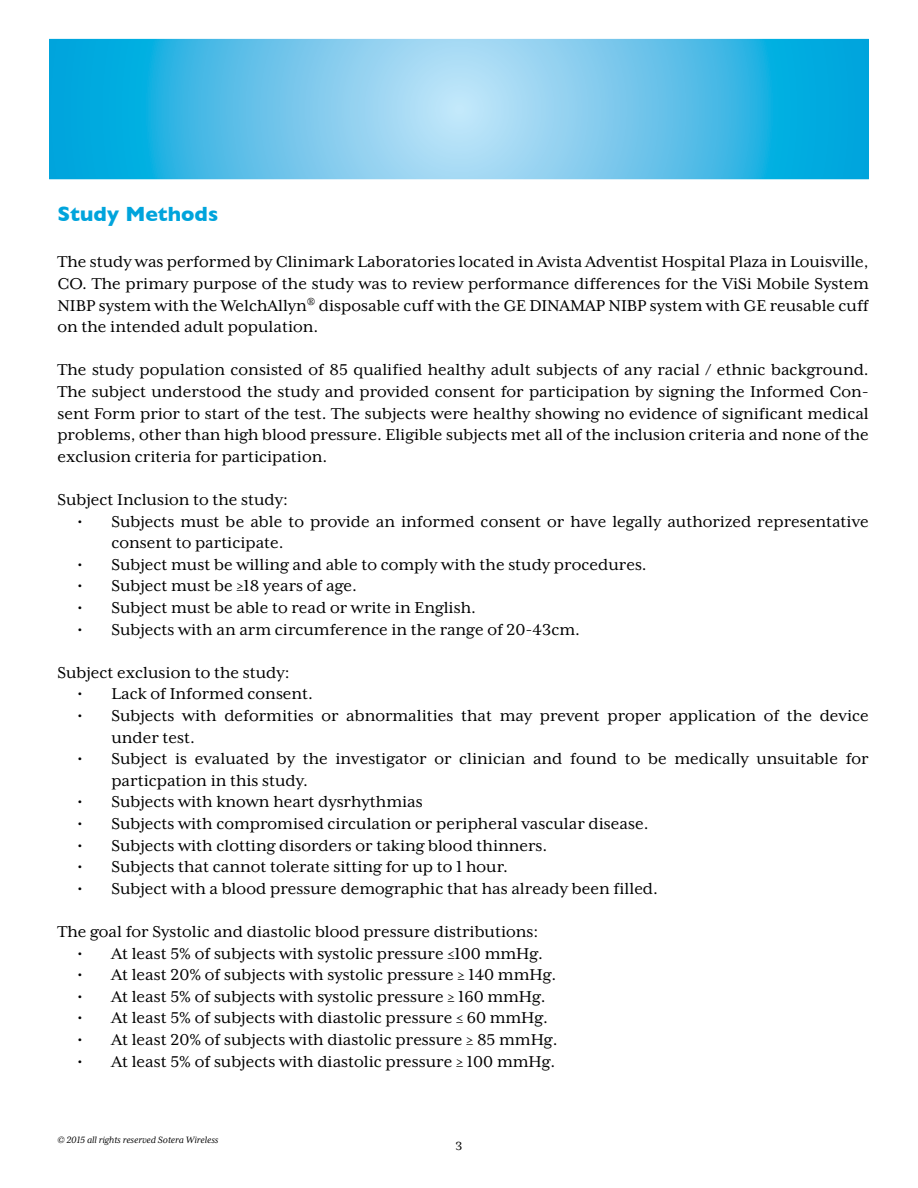
<style>
.page{position:relative;width:918px;height:1188px;background:#fff}
.page>*{position:absolute;margin:0;border:0;box-sizing:border-box;transform-origin:0 0}
.t1{font:700 21px "Gill Sans";color:#00a4dc}
.t2{font:18px/21.6px "Mrs Eaves XL Serif OT";color:#000}
.t3{font:13.5px "Mrs Eaves XL Serif OT";color:#000}
.t4{font:italic 10.5px "Mrs Eaves XL Serif OT";color:#000}
</style>
<div class="page">
<svg style="left:52px;top:42px;width:814px;height:134px;background:#5ac1e9"></svg>
<p class="t1" style="left:57px;top:201px;width:162px">Study Methods</p>
<p class="t2" style="left:57px;top:251px;width:813px;text-align:justify">The study was performed by Clinimark Laboratories located in Avista Adventist Hospital Plaza in Louisville, CO. The primary purpose of the study was to review performance differences for the ViSi Mobile System NIBP system with the WelchAllyn<sup>®</sup> disposable cuff with the GE DINAMAP NIBP system with GE reusable cuff on the intended adult population.</p>
<p class="t2" style="left:57px;top:359px;width:813px;text-align:justify">The study population consisted of 85 qualified healthy adult subjects of any racial / ethnic background.<br>The subject understood the study and provided consent for participation by signing the Informed Con&shy;sent Form prior to start of the test. The subjects were healthy showing no evidence of significant medical problems, other than high blood pressure. Eligible subjects met all of the inclusion criteria and none of the exclusion criteria for participation.</p>
<p class="t2" style="left:57px;top:489px;width:232px">Subject Inclusion to the study:</p>
<p class="t2" style="left:111px;top:511px;width:759px;text-indent:-34px">• Subjects must be able to provide an informed consent or have legally authorized representative consent to participate.</p>
<p class="t2" style="left:78px;top:554px;width:571px">• Subject must be willing and able to comply with the study procedures.</p>
<p class="t2" style="left:78px;top:575px;width:281px">• Subject must be ≥18 years of age.</p>
<p class="t2" style="left:78px;top:597px;width:400px">• Subject must be able to read or write in English.</p>
<p class="t2" style="left:78px;top:619px;width:504px">• Subjects with an arm circumference in the range of 20-43cm.</p>
<p class="t2" style="left:57px;top:662px;width:234px">Subject exclusion to the study:</p>
<p class="t2" style="left:78px;top:683px;width:237px">• Lack of Informed consent.</p>
<p class="t2" style="left:111px;top:705px;width:759px;text-indent:-34px">• Subjects with deformities or abnormalities that may prevent proper application of the device under test.</p>
<p class="t2" style="left:111px;top:748px;width:759px;text-indent:-34px">• Subject is evaluated by the investigator or clinician and found to be medically unsuitable for particpation in this study.</p>
<p class="t2" style="left:78px;top:791px;width:346px">• Subjects with known heart dysrhythmias</p>
<p class="t2" style="left:78px;top:813px;width:572px">• Subjects with compromised circulation or peripheral vascular disease.</p>
<p class="t2" style="left:78px;top:835px;width:471px">• Subjects with clotting disorders or taking blood thinners.</p>
<p class="t2" style="left:78px;top:856px;width:432px">• Subjects that cannot tolerate sitting for up to 1 hour.</p>
<p class="t2" style="left:78px;top:878px;width:582px">• Subject with a blood pressure demographic that has already been filled.</p>
<p class="t2" style="left:57px;top:921px;width:482px">The goal for Systolic and diastolic blood pressure distributions:</p>
<p class="t2" style="left:78px;top:943px;width:467px">• At least 5% of subjects with systolic pressure ≤100 mmHg.</p>
<p class="t2" style="left:78px;top:964px;width:480px">• At least 20% of subjects with systolic pressure ≥ 140 mmHg.</p>
<p class="t2" style="left:78px;top:986px;width:470px">• At least 5% of subjects with systolic pressure ≥ 160 mmHg.</p>
<p class="t2" style="left:78px;top:1007px;width:472px">• At least 5% of subjects with diastolic pressure ≤ 60 mmHg.</p>
<p class="t2" style="left:78px;top:1029px;width:481px">• At least 20% of subjects with diastolic pressure ≥ 85 mmHg.</p>
<p class="t2" style="left:78px;top:1051px;width:479px">• At least 5% of subjects with diastolic pressure ≥ 100 mmHg.</p>
<p class="t4" style="left:57px;top:1134px;width:162px">© 2015 all rights reserved Sotera Wireless</p>
<p class="t3" style="left:456px;top:1139px;width:8px">3</p>
</div>
